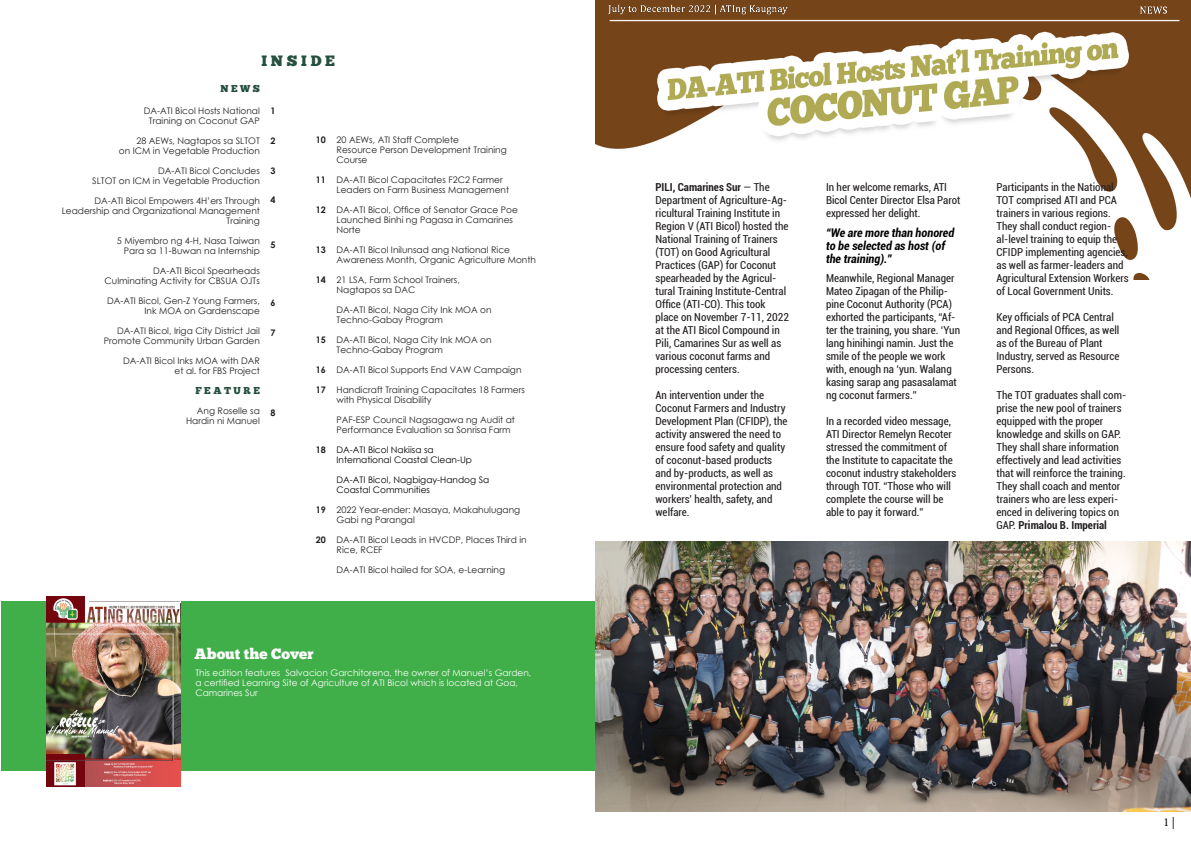
<style>
.page{position:relative;width:1191px;height:842px;background:#fff}
.page>*{position:absolute;margin:0;border:0;box-sizing:border-box;transform-origin:0 0}
.t1{font:15px "Chunk Five";color:#fff}
.t2{font:15px "Chunk Five";color:#254f3e}
.t3{font:italic 700 condensed 12px/13px "Roboto";color:#000}
.t4{font:12px "Minion Pro";color:#000}
.t5{font:condensed 11px/13px "Roboto";color:#231f20}
.t6{font:10px "Chunk Five";color:#254f3e}
.t7{font:9px/10px "Century Gothic";color:#231f20}
.t8{font:9px "Century Gothic";color:#fff}
.t9{font:9px "Century Gothic";color:#000}
.t10{font:700 9px "Century Gothic";color:#231f20}
.s1{font-weight:700}
</style>
<div class="page">
<img style="left:595px;top:51px;width:595px;height:229px">
<div style="left:1px;top:601px;width:594px;height:170px;background:#40ae49"></div>
<img style="left:46px;top:596px;width:135px;height:191px">
<img style="left:595px;top:0;width:596px;height:51px">
<img style="left:595px;top:541px;width:596px;height:270px">
<p class="t2" style="left:261px;top:52px;width:75px">I N S I D E</p>
<p class="t6" style="left:220px;top:82px;width:41px">N E W S</p>
<p class="t7" style="left:144px;top:105px;width:117px">DA-ATI Bicol Hosts National</p>
<p class="t7" style="left:149px;top:115px;width:112px">Training on Coconut GAP</p>
<p class="t7" style="left:136px;top:135px;width:125px">28 AEWs, Nagtapos sa SLTOT</p>
<p class="t7" style="left:119px;top:145px;width:142px">on ICM in Vegetable Production</p>
<p class="t7" style="left:158px;top:165px;width:103px">DA-ATI Bicol Concludes</p>
<p class="t7" style="left:92px;top:175px;width:169px">SLTOT on ICM in Vegetable Production</p>
<p class="t7" style="left:94px;top:195px;width:167px">DA-ATI Bicol Empowers 4H’ers Through</p>
<p class="t7" style="left:62px;top:205px;width:200px;text-align:right">Leadership and Organizational Management<br>Training</p>
<p class="t7" style="left:117px;top:235px;width:144px">5 Miyembro ng 4-H, Nasa Taiwan</p>
<p class="t7" style="left:124px;top:245px;width:137px">Para sa 11-Buwan na Internship</p>
<p class="t7" style="left:153px;top:265px;width:108px">DA-ATI Bicol Spearheads</p>
<p class="t7" style="left:105px;top:275px;width:157px">Culminating Activity for CBSUA OJTs</p>
<p class="t7" style="left:107px;top:295px;width:154px">DA-ATI Bicol, Gen-Z Young Farmers,</p>
<p class="t7" style="left:144px;top:305px;width:117px">Ink MOA on Gardenscape</p>
<p class="t7" style="left:117px;top:325px;width:144px">DA-ATI Bicol, Iriga City District Jail</p>
<p class="t7" style="left:104px;top:335px;width:157px">Promote Community Urban Garden</p>
<p class="t7" style="left:123px;top:355px;width:138px">DA-ATI Bicol Inks MOA with DAR</p>
<p class="t7" style="left:175px;top:365px;width:87px">et al. for FBS Project</p>
<p class="t6" style="left:195px;top:384px;width:66px">F E A T U R E</p>
<p class="t7" style="left:197px;top:405px;width:64px">Ang Roselle sa</p>
<p class="t7" style="left:186px;top:415px;width:75px">Hardin ni Manuel</p>
<p class="t10" style="left:270px;top:104px;width:7px">1</p>
<p class="t10" style="left:270px;top:134px;width:7px">2</p>
<p class="t10" style="left:270px;top:164px;width:7px">3</p>
<p class="t10" style="left:270px;top:193px;width:7px">4</p>
<p class="t10" style="left:270px;top:238px;width:7px">5</p>
<p class="t10" style="left:270px;top:296px;width:7px">6</p>
<p class="t10" style="left:270px;top:326px;width:7px">7</p>
<p class="t10" style="left:270px;top:406px;width:7px">8</p>
<p class="t10" style="left:316px;top:133px;width:12px">10</p>
<p class="t10" style="left:316px;top:173px;width:12px">11</p>
<p class="t10" style="left:316px;top:203px;width:12px">12</p>
<p class="t10" style="left:316px;top:243px;width:12px">13</p>
<p class="t10" style="left:316px;top:273px;width:12px">14</p>
<p class="t10" style="left:316px;top:333px;width:12px">15</p>
<p class="t10" style="left:316px;top:363px;width:12px">16</p>
<p class="t10" style="left:316px;top:383px;width:12px">17</p>
<p class="t10" style="left:316px;top:443px;width:12px">18</p>
<p class="t10" style="left:316px;top:503px;width:12px">19</p>
<p class="t10" style="left:316px;top:533px;width:12px">20</p>
<p class="t7" style="left:336px;top:135px;width:124px">20 AEWs, ATI Staff Complete</p>
<p class="t7" style="left:336px;top:145px;width:172px">Resource Person Development Training<br>Course</p>
<p class="t7" style="left:336px;top:175px;width:168px">DA-ATI Bicol Capacitates F2C2 Farmer</p>
<p class="t7" style="left:336px;top:185px;width:174px">Leaders on Farm Business Management</p>
<p class="t7" style="left:336px;top:205px;width:183px">DA-ATI Bicol, Office of Senator Grace Poe</p>
<p class="t7" style="left:336px;top:215px;width:178px">Launched Binhi ng Pagasa in Camarines<br>Norte</p>
<p class="t7" style="left:336px;top:245px;width:201px">DA-ATI Bicol Inilunsad ang National Rice<br>Awareness Month, Organic Agriculture Month</p>
<p class="t7" style="left:336px;top:275px;width:125px">21 LSA, Farm School Trainers,</p>
<p class="t7" style="left:336px;top:285px;width:80px">Nagtapos sa DAC</p>
<p class="t7" style="left:336px;top:305px;width:156px">DA-ATI Bicol, Naga City Ink MOA on</p>
<p class="t7" style="left:336px;top:315px;width:108px">Techno-Gabay Program</p>
<p class="t7" style="left:336px;top:335px;width:156px">DA-ATI Bicol, Naga City Ink MOA on</p>
<p class="t7" style="left:336px;top:345px;width:108px">Techno-Gabay Program</p>
<p class="t7" style="left:336px;top:365px;width:186px">DA-ATI Bicol Supports End VAW Campaign</p>
<p class="t7" style="left:336px;top:385px;width:190px">Handicraft Training Capacitates 18 Farmers</p>
<p class="t7" style="left:336px;top:395px;width:97px">with Physical Disability</p>
<p class="t7" style="left:336px;top:415px;width:180px">PAF-ESP Council Nagsagawa ng Audit at</p>
<p class="t7" style="left:336px;top:425px;width:175px">Performance Evaluation sa Sonrisa Farm</p>
<p class="t9" style="left:336px;top:444px;width:99px">DA-ATI Bicol Nakiisa sa</p>
<p class="t9" style="left:336px;top:454px;width:137px">International Coastal Clean-Up</p>
<p class="t9" style="left:336px;top:474px;width:154px">DA-ATI Bicol, Nagbigay-Handog Sa</p>
<p class="t9" style="left:336px;top:484px;width:95px">Coastal Communities</p>
<p class="t7" style="left:336px;top:505px;width:185px">2022 Year-ender: Masaya, Makahulugang</p>
<p class="t7" style="left:336px;top:515px;width:80px">Gabi ng Parangal</p>
<p class="t7" style="left:336px;top:535px;width:191px">DA-ATI Bicol Leads in HVCDP, Places Third in</p>
<p class="t7" style="left:336px;top:545px;width:47px">Rice, RCEF</p>
<p class="t7" style="left:336px;top:565px;width:170px">DA-ATI Bicol hailed for SOA, e-Learning</p>
<p class="t1" style="left:194px;top:644px;width:121px">About the Cover</p>
<p class="t8" style="left:195px;top:666px;width:337px">This edition features Salvacion Garchitorena, the owner of Manuel’s Garden,</p>
<p class="t8" style="left:195px;top:676px;width:324px">a certified Learning Site of Agriculture of ATI Bicol which is located at Goa,</p>
<p class="t8" style="left:195px;top:686px;width:64px">Camarines Sur</p>
<p class="t5" style="left:655px;top:180px;width:135px"><span class="s1">PILI, Camarines Sur</span> — The<br>Department of Agriculture-Ag&shy;ricultural Training Institute in<br>Region V (ATI Bicol) hosted the<br>National Training of Trainers (TOT) on Good Agricultural<br>Practices (GAP) for Coconut spearheaded by the Agricul&shy;tural Training Institute-Central<br>Office (ATI-CO). This took place on November 7-11, 2022 at the ATI Bicol Compound in<br>Pili, Camarines Sur as well as various coconut farms and processing centers.</p>
<p class="t5" style="left:655px;top:388px;width:134px">An intervention under the<br>Coconut Farmers and Industry<br>Development Plan (CFIDP), the activity answered the need to ensure food safety and quality of coconut-based products and by-products, as well as environmental protection and workers’ health, safety, and welfare.</p>
<p class="t5" style="left:826px;top:180px;width:136px">In her welcome remarks, ATI<br>Bicol Center Director Elsa Parot expressed her delight.</p>
<p class="t3" style="left:826px;top:226px;width:130px">“We are more than honored to be selected as host (of the training).”</p>
<p class="t5" style="left:826px;top:271px;width:136px">Meanwhile, Regional Manager<br>Mateo Zipagan of the Philip&shy;pine Coconut Authority (PCA) exhorted the participants, “Af&shy;ter the training, you share. ‘Yun lang hinihingi namin. Just the smile of the people we work with, enough na ‘yun. Walang kasing sarap ang pasasalamat ng coconut farmers.”</p>
<p class="t5" style="left:826px;top:414px;width:132px">In a recorded video message,<br>ATI Director Remelyn Recoter stressed the commitment of the Institute to capacitate the coconut industry stakeholders through TOT. “Those who will complete the course will be able to pay it forward.”</p>
<p class="t5" style="left:996px;top:180px;width:134px">Participants in the National<br>TOT comprised ATI and PCA trainers in various regions.<br>They shall conduct region&shy;al-level training to equip the<br>CFIDP implementing agencies, as well as farmer-leaders and<br>Agricultural Extension Workers of Local Government Units.</p>
<p class="t5" style="left:996px;top:310px;width:125px">Key officials of PCA Central and Regional Offices, as well as of the Bureau of Plant<br>Industry, served as Resource<br>Persons.</p>
<p class="t5" style="left:996px;top:388px;width:131px">The TOT graduates shall com&shy;prise the new pool of trainers equipped with the proper knowledge and skills on GAP.<br>They shall share information effectively and lead activities that will reinforce the training.<br>They shall coach and mentor trainers who are less experi&shy;enced in delivering topics on<br>GAP. <span class="s1">Primalou B. Imperial</span></p>
<p class="t4" style="left:1163px;top:814px;width:13px">1 |</p>
</div>
